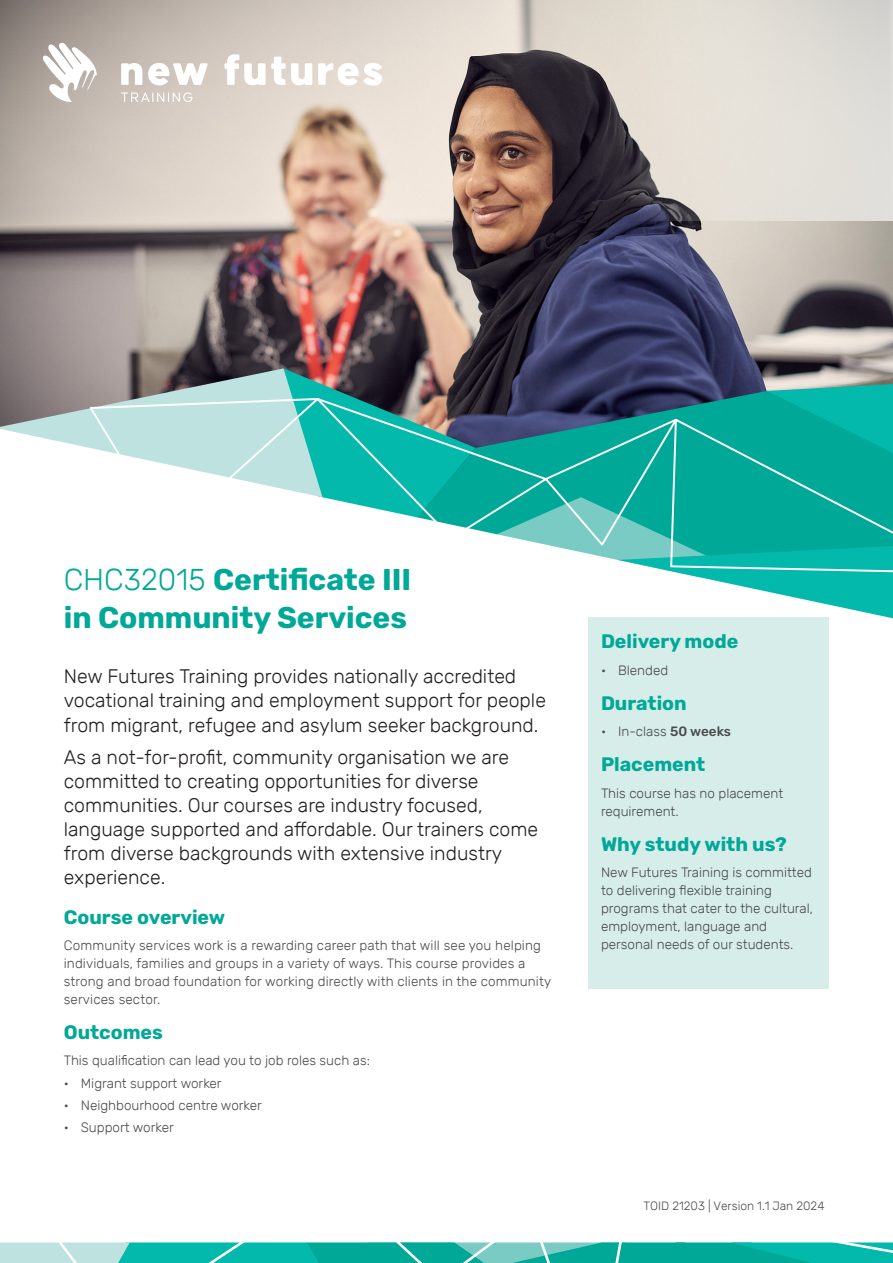
<style>
.page{position:relative;width:893px;height:1263px;background:#fff}
.page>*{position:absolute;margin:0;border:0;box-sizing:border-box;transform-origin:0 0}
.t1{font:700 30px/37.5px "Rubik";color:#00a897}
.intro{font:300 19.5px/24px "Rubik";color:#231f20}
.sub_he4ading{font:700 19.5px "Rubik";color:#00a897}
.body{font:300 13.5px/18px "Rubik";color:#4a4b4b}
.t2{font:300 12px "Rubik";color:#4a4b4b}
.s1{font-weight:300}
.s2{font-weight:500}
</style>
<div class="page">
<svg style="left:0;top:1242px;width:893px;height:21px;background:#32bcb0"></svg>
<img style="left:0;top:0;width:893px;height:368px">
<svg style="left:625px;top:0;width:268px;height:221px;background:#dad6cf"></svg>
<svg style="left:0;top:368px;width:893px;height:250px"></svg>
<svg style="left:88px;top:394px;width:805px;height:181px"></svg>
<div style="left:588px;top:617px;width:241px;height:371px;background:#d6edea"></div>
<svg style="left:121px;top:63px;width:21px;height:22px"></svg>
<svg style="left:148px;top:63px;width:60px;height:22px"></svg>
<svg style="left:224px;top:54px;width:88px;height:31px"></svg>
<svg style="left:318px;top:63px;width:64px;height:23px"></svg>
<svg style="left:121px;top:92px;width:71px;height:10px"></svg>
<svg style="left:43px;top:43px;width:54px;height:59px"></svg>
<p class="t1" style="left:64px;top:562px;width:349px"><span class="s1">CHC32015</span> Certificate III in Community Services</p>
<p class="intro" style="left:64px;top:665px;width:484px">New Futures Training provides nationally accredited vocational training and employment support for people from migrant, refugee and asylum seeker background.</p>
<p class="intro" style="left:64px;top:746px;width:476px">As a not-for-profit, community organisation we are committed to creating opportunities for diverse communities. Our courses are industry focused, language supported and affordable. Our trainers come from diverse backgrounds with extensive industry experience.</p>
<p class="sub_he4ading" style="left:64px;top:905px;width:163px">Course overview</p>
<p class="body" style="left:64px;top:937px;width:489px">Community services work is a rewarding career path that will see you helping individuals, families and groups in a variety of ways. This course provides a strong and broad foundation for working directly with clients in the community services sector.</p>
<p class="sub_he4ading" style="left:64px;top:1021px;width:101px">Outcomes</p>
<p class="body" style="left:64px;top:1052px;width:308px">This qualification can lead you to job roles such as:</p>
<p class="body" style="left:64px;top:1074px;width:159px">• Migrant support worker</p>
<p class="body" style="left:64px;top:1097px;width:200px">• Neighbourhood centre worker</p>
<p class="body" style="left:64px;top:1119px;width:111px">• Support worker</p>
<p class="sub_he4ading" style="left:601px;top:630px;width:139px">Delivery mode</p>
<p class="body" style="left:601px;top:661px;width:69px">• Blended</p>
<p class="sub_he4ading" style="left:601px;top:691px;width:87px">Duration</p>
<p class="body" style="left:601px;top:723px;width:132px">• In-class <span class="s2">50 weeks</span></p>
<p class="sub_he4ading" style="left:601px;top:753px;width:106px">Placement</p>
<p class="body" style="left:601px;top:784px;width:184px">This course has no placement requirement.</p>
<p class="sub_he4ading" style="left:601px;top:832px;width:187px">Why study with us?</p>
<p class="body" style="left:601px;top:864px;width:213px">New Futures Training is committed to delivering flexible training programs that cater to the cultural, employment, language and personal needs of our students.</p>
<p class="t2" style="left:644px;top:1199px;width:182px">TOID 21203 | Version 1.1 Jan 2024</p>
</div>
